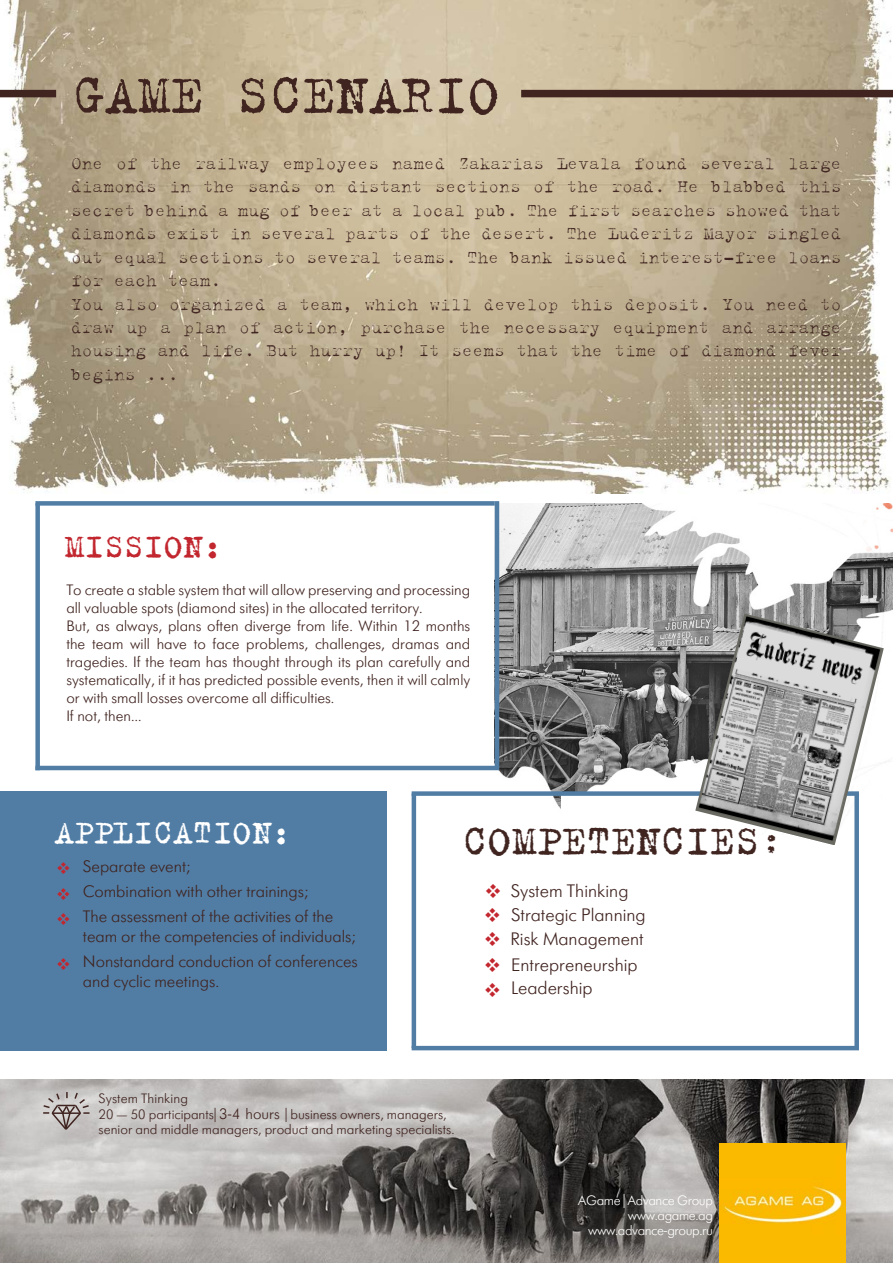
<style>
.page{position:relative;width:893px;height:1263px;background:#fff}
.page>*{position:absolute;margin:0;border:0;box-sizing:border-box;transform-origin:0 0}
.t1{font:60px "Trixie Cyr";color:#402420}
.t2{font:45px "Trixie Cyr";color:#402420}
.t3{font:36px "Trixie Cyr";color:#fff}
.t4{font:36px "Trixie Cyr";color:#c2262e}
.t5{font:300 19.5px/23.4px "Trixie Cyr";color:#402420;text-align:justify}
.t6{font:18px "Futuris C";color:#402420}
.t7{font:16.5px/19.8px "Futuris C";color:#402420}
.t8{font:15px/18px "Futuris C";color:#402420}
.t9{font:13.5px/15.9px "Futuris C";color:#402420}
.t10{font:13.5px "Futuris C";letter-spacing:-.03em;color:#fff}
.s1{font-weight:300}
.s2{font-family:"Futuris Cyrillic";font-size:15px}
</style>
<div class="page">
<img style="left:495px;top:503px;width:398px;height:306px">
<hr style="left:495px;top:501px;width:4px;height:267px;background:#517da5">
<div style="left:35px;top:501px;width:460px;height:5px;background:#517da5"></div>
<img style="left:0;top:0;width:893px;height:493px">
<img style="left:0;top:1079px;width:893px;height:184px">
<img style="left:720px;top:1144px;width:126px;height:119px">
<div style="left:521px;top:90px;width:372px;height:7px;background:#402420"></div>
<div style="left:0;top:90px;width:56px;height:7px;background:#402420"></div>
<hr style="left:35px;top:766px;width:464px;height:4px;background:#517da5">
<div style="left:35px;top:503px;width:5px;height:267px;background:#517da5"></div>
<div style="left:854px;top:793px;width:5px;height:255px;background:#517da5"></div>
<hr style="left:412px;top:793px;width:4px;height:255px;background:#517da5">
<hr style="left:412px;top:1046px;width:447px;height:4px;background:#517da5">
<div style="left:561px;top:793px;width:196px;height:52px;background:#fff"></div>
<div style="left:412px;top:791px;width:447px;height:5px;background:#517da5"></div>
<div style="left:0;top:791px;width:387px;height:259px;background:#517da5"></div>
<svg style="left:42px;top:1091px;width:48px;height:40px"></svg>
<img style="left:695px;top:613px;width:189px;height:232px">
<p class="t1" style="left:71px;top:53px;width:431px">GAME SCENARIO</p>
<p class="t5" style="left:71px;top:152px;width:772px">One of the railway employees named Zakarias Levala found several large diamonds in the sands on distant sections of the road. He blabbed this secret behind a mug of beer at a local pub. The first searches showed that diamonds exist in several parts of the desert. The Luderitz Mayor singled out equal sections to several teams. The bank issued interest-free loans for each team.</p>
<p class="t5" style="left:71px;top:292px;width:772px">You also organized a team, which will develop this deposit. You need to draw up a plan of action, purchase the necessary equipment and arrange housing and life. But hurry up! It seems that the time of diamond fever begins ...</p>
<p class="t4" style="left:64px;top:522px;width:160px">MISSION:</p>
<p class="t8" style="left:66px;top:582px;width:405px">To create a stable system that will allow preserving and processing all valuable spots (diamond sites) in the allocated territory.</p>
<p class="t8" style="left:66px;top:618px;width:405px;text-align:justify">But, as always, plans often diverge from life. Within 12 months the team will have to face problems, challenges, dramas and tragedies. If the team has thought through its plan carefully and systematically, if it has predicted possible events, then it will calmly or with small losses overcome all difficulties.</p>
<p class="t8" style="left:66px;top:708px;width:77px">If not, then…</p>
<p class="t3" style="left:54px;top:807px;width:239px">APPLICATION:</p>
<p class="t7" style="left:83px;top:856px;width:109px">Separate event;</p>
<p class="t7" style="left:83px;top:882px;width:227px">Combination with other trainings;</p>
<p class="t7" style="left:83px;top:907px;width:274px">The assessment of the activities of the team or the competencies of individuals;</p>
<p class="t7" style="left:83px;top:952px;width:276px">Nonstandard conduction of conferences and cyclic meetings.</p>
<p class="t2" style="left:462px;top:809px;width:323px">COMPETENCIES<span class="s1">:</span></p>
<p class="t6" style="left:511px;top:882px;width:119px">System Thinking</p>
<p class="t6" style="left:511px;top:906px;width:136px">Strategic Planning</p>
<p class="t6" style="left:511px;top:930px;width:135px">Risk Management</p>
<p class="t6" style="left:511px;top:956px;width:128px">Entrepreneurship</p>
<p class="t6" style="left:511px;top:979px;width:83px">Leadership</p>
<p class="t9" style="left:99px;top:1090px;width:357px">System Thinking<br>20 — 50 participants| <span class="s2">3-4 hours</span> | business owners, managers, senior and middle managers, product and marketing specialists.</p>
<p class="t10" style="left:578px;top:1194px;width:137px">AGame | Advance Group</p>
<p class="t10" style="left:628px;top:1209px;width:87px">www.agame.ag</p>
<p class="t10" style="left:588px;top:1224px;width:126px">www.advance-group.ru</p>
</div>
